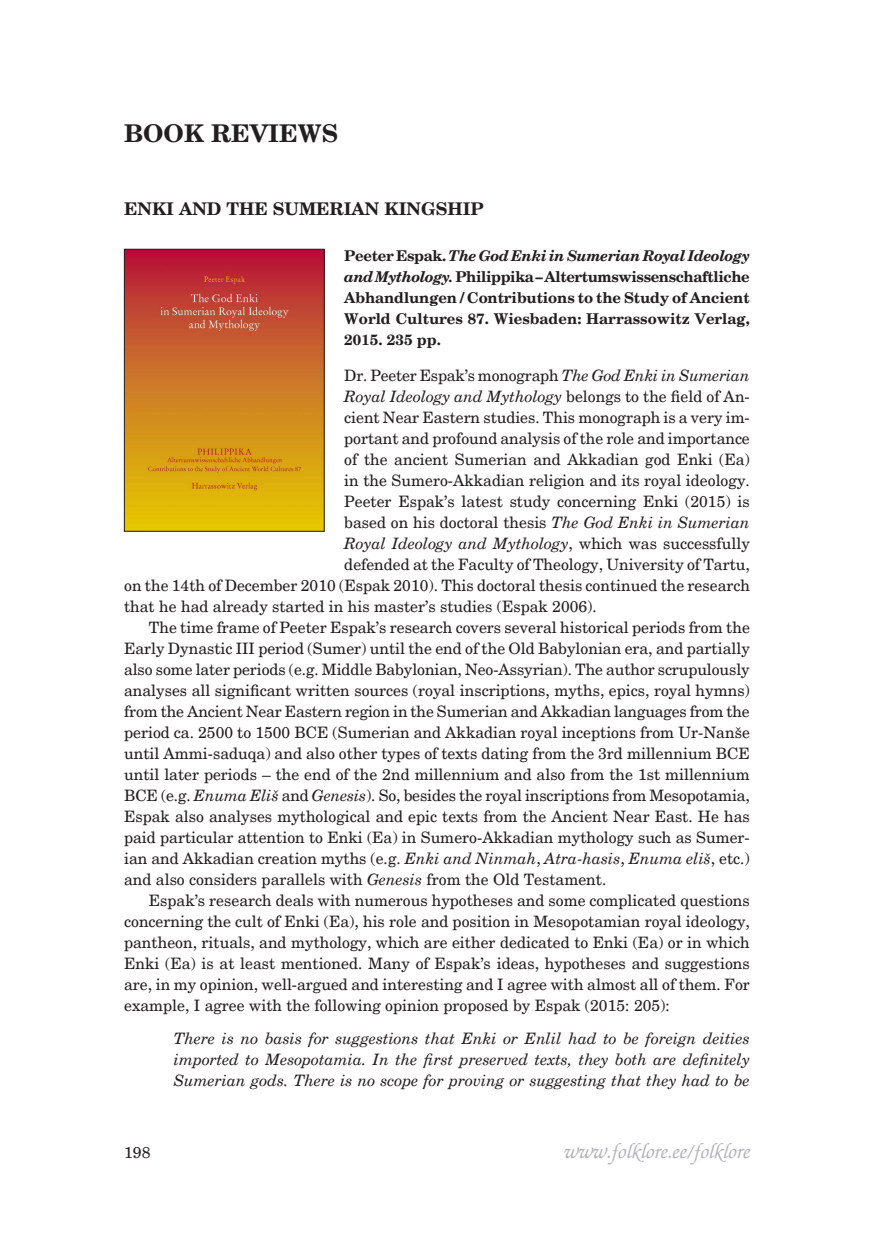
<style>
.page{position:relative;width:874px;height:1241px;background:#fff}
.page>*{position:absolute;margin:0;border:0;box-sizing:border-box;transform-origin:0 0}
.Headline{font:700 24.5px "New Century Schlbk";color:#231f20}
.t1{font:italic 500 21px "Zapf Chancery";color:#b2b3b7}
.Heading_2{font:700 17.5px "New Century Schlbk";color:#231f20}
.uudis{font:15.75px/21px "New Century Schlbk";color:#231f20;text-align:justify}
.UudisFirst{font:15.75px "New Century Schlbk";color:#231f20}
.Uudisnдide{font:italic 15.75px/21px "New Century Schlbk";color:#231f20;text-align:justify}
.UudisFirst-2{font:italic 15.75px "New Century Schlbk";color:#231f20}
.UudisFirstBold{font:700 14.88px/21px "New Century Schlbk";color:#231f20;text-align:justify}
.s1{font-style:italic}
.s2{font-style:normal}
</style>
<div class="page">
<img style="left:126px;top:251px;width:196px;height:278px">
<div style="left:124px;top:249px;width:200px;height:282px;border:1px solid #231f20"></div>
<p class="Headline" style="left:124px;top:118px;width:215px">BOOK REVIEWS</p>
<p class="Heading_2" style="left:124px;top:197px;width:361px">ENKI AND THE SUMERIAN KINGSHIP</p>
<p class="UudisFirstBold" style="left:344px;top:245px;width:407px">Peeter Espak. <span class="s1">The God Enki in Sumerian Royal Ideology and Mythology.</span> Philippika – Altertumswissenschaftliche Abhandlungen / Contributions to the Study of Ancient World Cultures 87. Wiesbaden: Harrassowitz Verlag, 2015. 235 pp.</p>
<p class="UudisFirst" style="left:344px;top:365px;width:407px">Dr. Peeter Espak’s monograph <span class="s1">The God Enki in Sumerian</span></p>
<p class="UudisFirst-2" style="left:344px;top:386px;width:407px">Royal Ideology and Mythology <span class="s2">belongs to the field of An-</span></p>
<p class="UudisFirst" style="left:344px;top:407px;width:407px">cient Near Eastern studies. This monograph is a very im-</p>
<p class="UudisFirst" style="left:344px;top:428px;width:407px">portant and profound analysis of the role and importance</p>
<p class="UudisFirst" style="left:344px;top:449px;width:407px">of the ancient Sumerian and Akkadian god Enki (Ea)</p>
<p class="UudisFirst" style="left:344px;top:470px;width:407px">in the Sumero-Akkadian religion and its royal ideology.</p>
<p class="UudisFirst" style="left:344px;top:491px;width:407px">Peeter Espak’s latest study concerning Enki (2015) is</p>
<p class="UudisFirst" style="left:344px;top:512px;width:407px">based on his doctoral thesis <span class="s1">The God Enki in Sumerian</span></p>
<p class="UudisFirst-2" style="left:344px;top:533px;width:407px">Royal Ideology and Mythology<span class="s2">, which was successfully</span></p>
<p class="UudisFirst" style="left:344px;top:554px;width:407px">defended at the Faculty of Theology, University of Tartu,</p>
<p class="UudisFirst" style="left:124px;top:575px;width:627px">on the 14th of December 2010 (Espak 2010). This doctoral thesis continued the research</p>
<p class="UudisFirst" style="left:124px;top:596px;width:474px">that he had already started in his master’s studies (Espak 2006).</p>
<p class="uudis" style="left:124px;top:616px;width:627px;text-indent:25px">The time frame of Peeter Espak’s research covers several historical periods from the Early Dynastic III period (Sumer) until the end of the Old Babylonian era, and partially also some later periods (e.g. Middle Babylonian, Neo-Assyrian). The author scrupulously analyses all significant written sources (royal inscriptions, myths, epics, royal hymns) from the Ancient Near Eastern region in the Sumerian and Akkadian languages from the period ca. 2500 to 1500 BCE (Sumerian and Akkadian royal inceptions from Ur-Nanše until Ammi-saduqa) and also other types of texts dating from the 3rd millennium BCE until later periods – the end of the 2nd millennium and also from the 1st millennium BCE (e.g. <span class="s1">Enuma Eliš</span> and <span class="s1">Genesis</span>). So, besides the royal inscriptions from Mesopotamia, Espak also analyses mythological and epic texts from the Ancient Near East. He has paid particular attention to Enki (Ea) in Sumero-Akkadian mythology such as Sumer&shy;ian and Akkadian creation myths (e.g. <span class="s1">Enki and Ninmah</span>, <span class="s1">Atra-hasis</span>, <span class="s1">Enuma eliš</span>, etc.) and also considers parallels with <span class="s1">Genesis</span> from the Old Testament.</p>
<p class="uudis" style="left:124px;top:889px;width:627px;text-indent:25px">Espak’s research deals with numerous hypotheses and some complicated questions concerning the cult of Enki (Ea), his role and position in Mesopotamian royal ideology, pantheon, rituals, and mythology, which are either dedicated to Enki (Ea) or in which Enki (Ea) is at least mentioned. Many of Espak’s ideas, hypotheses and suggestions are, in my opinion, well-argued and interesting and I agree with almost all of them. For example, I agree with the following opinion proposed by Espak (2015: 205):</p>
<p class="Uudisnдide" style="left:174px;top:1027px;width:577px">There is no basis for suggestions that Enki or Enlil had to be foreign deities imported to Mesopotamia. In the first preserved texts, they both are definitely Sumerian gods. There is no scope for proving or suggesting that they had to be</p>
<p class="uudis" style="left:124px;top:1141px;width:28px">198</p>
<p class="t1" style="left:562px;top:1137px;width:188px">www.folklore.ee/folklore</p>
</div>
